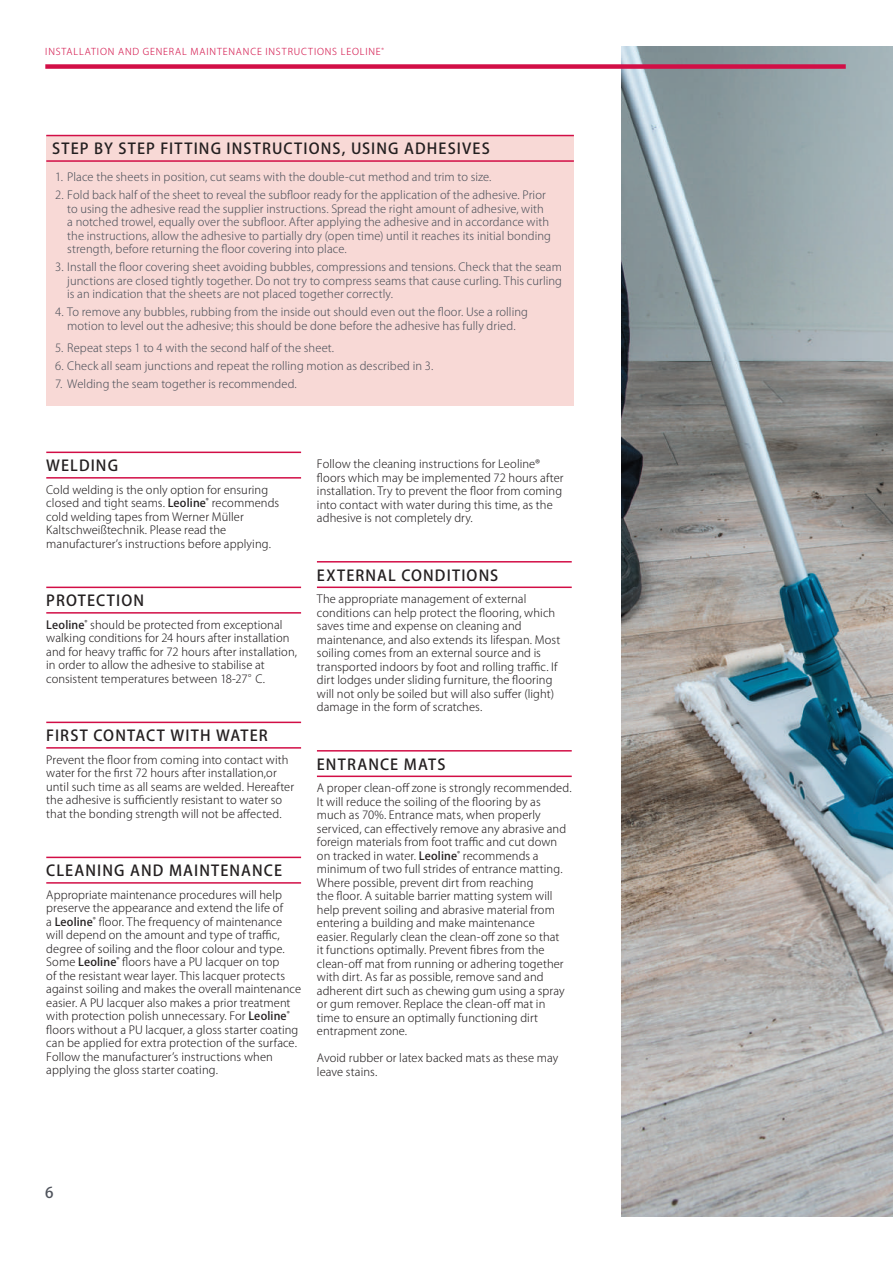
<style>
.page{position:relative;width:893px;height:1263px;background:#fff}
.page>*{position:absolute;margin:0;border:0;box-sizing:border-box;transform-origin:0 0}
.t1{font:500 15px "Koz Go Pro";letter-spacing:.075em;color:#231f20}
.t2{font:500 15px "Koz Go Pro";color:#4f535c}
.t3{font:300 11.25px/13.5px "Koz Go Pro";letter-spacing:.005em;color:#231f20}
.t4{font:300 11.25px/13.5px "Koz Go Pro";letter-spacing:.01em;color:#4f535c}
.t5{font:300 9.3px "Koz Go Pro";letter-spacing:.085em;color:#d20e46}
.s1{font-weight:500}
</style>
<div class="page">
<img style="left:621px;top:46px;width:272px;height:1171px">
<div style="left:45px;top:64px;width:801px;height:5px;background:#d20e46"></div>
<div style="left:46px;top:135px;width:528px;height:270px;background:#f8d9d6"></div>
<hr style="left:46px;top:135px;width:528px;height:1px;background:#d20e46">
<hr style="left:46px;top:160px;width:528px;height:2px;background:#d20e46">
<hr style="left:317px;top:561px;width:255px;height:1px;background:#d20e46">
<hr style="left:317px;top:586px;width:255px;height:2px;background:#d20e46">
<hr style="left:317px;top:750px;width:255px;height:1px;background:#d20e46">
<hr style="left:317px;top:775px;width:255px;height:2px;background:#d20e46">
<hr style="left:46px;top:452px;width:255px;height:1px;background:#d20e46">
<hr style="left:46px;top:477px;width:255px;height:2px;background:#d20e46">
<hr style="left:46px;top:587px;width:255px;height:1px;background:#d20e46">
<hr style="left:46px;top:612px;width:255px;height:2px;background:#d20e46">
<hr style="left:46px;top:722px;width:255px;height:1px;background:#d20e46">
<hr style="left:46px;top:747px;width:255px;height:2px;background:#d20e46">
<hr style="left:46px;top:857px;width:255px;height:1px;background:#d20e46">
<hr style="left:46px;top:882px;width:255px;height:2px;background:#d20e46">
<p class="t5" style="left:45px;top:46px;width:340px">INSTALLATION AND GENERAL MAINTENANCE INSTRUCTIONS LEOLINE<sup>®</sup></p>
<h1 class="t1" style="left:52px;top:139px;width:439px">STEP BY STEP FITTING INSTRUCTIONS, USING ADHESIVES</h1>
<p class="t4" style="left:55px;top:170px;width:438px">1. Place the sheets in position, cut seams with the double-cut method and trim to size.</p>
<p class="t4" style="left:67px;top:188px;width:485px;text-indent:-12px">2. Fold back half of the sheet to reveal the subfloor ready for the application of the adhesive. Prior to using the adhesive read the supplier instructions. Spread the right amount of adhesive, with a notched trowel, equally over the subfloor. After applying the adhesive and in accordance with the instructions, allow the adhesive to partially dry (open time) until it reaches its initial bonding strength, before returning the floor covering into place.</p>
<p class="t4" style="left:67px;top:260px;width:496px;text-align:justify;text-indent:-12px">3. Install the floor covering sheet avoiding bubbles, compressions and tensions. Check that the seam junctions are closed tightly together. Do not try to compress seams that cause curling. This curling is an indication that the sheets are not placed together correctly.</p>
<p class="t4" style="left:55px;top:305px;width:474px;text-align:center">4. To remove any bubbles, rubbing from the inside out should even out the floor. Use a rolling motion to level out the adhesive; this should be done before the adhesive has fully dried.</p>
<p class="t4" style="left:55px;top:341px;width:280px">5. Repeat steps 1 to 4 with the second half of the sheet.</p>
<p class="t4" style="left:55px;top:359px;width:379px">6. Check all seam junctions and repeat the rolling motion as described in 3.</p>
<p class="t4" style="left:55px;top:377px;width:243px">7. Welding the seam together is recommended.</p>
<h1 class="t1" style="left:46px;top:456px;width:73px">WELDING</h1>
<p class="t3" style="left:46px;top:483px;width:234px">Cold welding is the only option for ensuring closed and tight seams. <span class="s1">Leoline</span><sup>®</sup> recommends cold welding tapes from Werner Müller Kaltschweißtechnik. Please read the manufacturer’s instructions before applying.</p>
<h1 class="t1" style="left:46px;top:591px;width:99px">PROTECTION</h1>
<p class="t3" style="left:46px;top:618px;width:252px"><span class="s1">Leoline</span><sup>®</sup> should be protected from exceptional walking conditions for 24 hours after installation and for heavy traffic for 72 hours after installation, in order to allow the adhesive to stabilise at consistent temperatures between 18-27°C.</p>
<h1 class="t1" style="left:46px;top:726px;width:223px">FIRST CONTACT WITH WATER</h1>
<p class="t3" style="left:46px;top:753px;width:249px">Prevent the floor from coming into contact with water for the first 72 hours after installation,or until such time as all seams are welded. Hereafter the adhesive is sufficiently resistant to water so that the bonding strength will not be affected.</p>
<h1 class="t1" style="left:46px;top:861px;width:237px">CLEANING AND MAINTENANCE</h1>
<p class="t3" style="left:46px;top:888px;width:256px">Appropriate maintenance procedures will help preserve the appearance and extend the life of<br>a <span class="s1">Leoline</span><sup>®</sup> floor. The frequency of maintenance will depend on the amount and type of traffic, degree of soiling and the floor colour and type.<br>Some <span class="s1">Leoline</span><sup>®</sup> floors have a PU lacquer on top<br>of the resistant wear layer. This lacquer protects against soiling and makes the overall maintenance easier. A PU lacquer also makes a prior treatment with protection polish unnecessary. For <span class="s1">Leoline</span><sup>® </sup>floors without a PU lacquer, a gloss starter coating can be applied for extra protection of the surface.<br>Follow the manufacturer’s instructions when applying the gloss starter coating.</p>
<p class="t3" style="left:317px;top:457px;width:248px">Follow the cleaning instructions for Leoline® floors which may be implemented 72 hours after installation. Try to prevent the floor from coming into contact with water during this time, as the adhesive is not completely dry.</p>
<h1 class="t1" style="left:317px;top:565px;width:183px">EXTERNAL CONDITIONS</h1>
<p class="t3" style="left:317px;top:592px;width:245px">The appropriate management of external conditions can help protect the flooring, which saves time and expense on cleaning and maintenance, and also extends its lifespan. Most soiling comes from an external source and is transported indoors by foot and rolling traffic. If dirt lodges under sliding furniture, the flooring will not only be soiled but will also suffer (light) damage in the form of scratches.</p>
<h1 class="t1" style="left:317px;top:754px;width:130px">ENTRANCE MATS</h1>
<p class="t3" style="left:317px;top:781px;width:256px">A proper clean-off zone is strongly recommended.<br>It will reduce the soiling of the flooring by as much as 70%. Entrance mats, when properly serviced, can effectively remove any abrasive and foreign materials from foot traffic and cut down on tracked in water. <span class="s1">Leoline</span><sup>®</sup> recommends a minimum of two full strides of entrance matting.<br>Where possible, prevent dirt from reaching<br>the floor. A suitable barrier matting system will help prevent soiling and abrasive material from entering a building and make maintenance<br>easier. Regularly clean the clean-off zone so that<br>it functions optimally. Prevent fibres from the clean-off mat from running or adhering together with dirt. As far as possible, remove sand and adherent dirt such as chewing gum using a spray or gum remover. Replace the clean-off mat in<br>time to ensure an optimally functioning dirt entrapment zone.</p>
<p class="t3" style="left:317px;top:1051px;width:243px">Avoid rubber or latex backed mats as these may leave stains.</p>
<h1 class="t2" style="left:45px;top:1183px;width:10px">6</h1>
</div>
